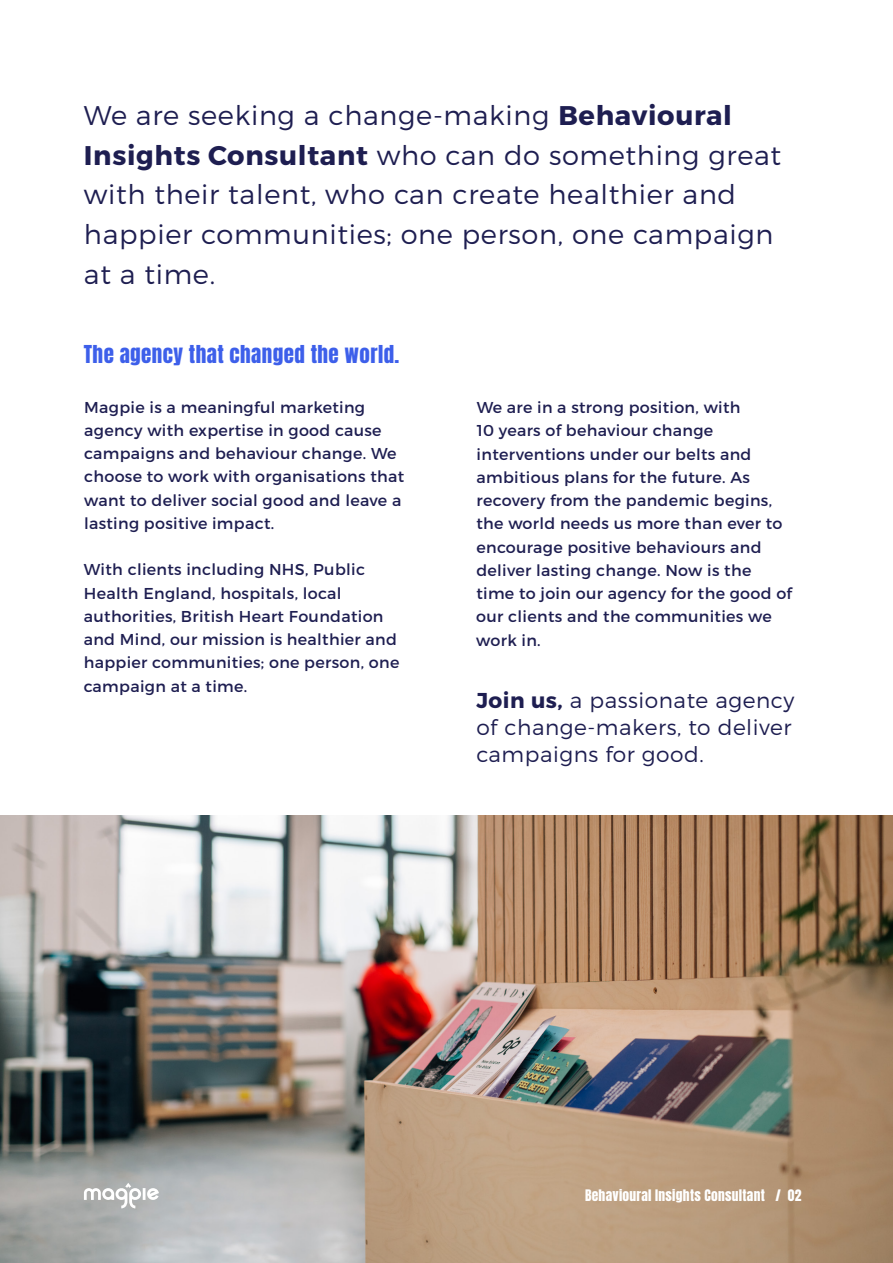
<style>
.page{position:relative;width:893px;height:1263px;background:#fff}
.page>*{position:absolute;margin:0;border:0;box-sizing:border-box;transform-origin:0 0}
.t1{font:300 27px/39.8px "Montserrat";letter-spacing:.025em;color:#1e1e51}
.t2{font:300 21.45px/27px "Montserrat";letter-spacing:.025em;color:#1e1e51}
.t3{font:21px "Anton";letter-spacing:.02em;color:#3d5fea}
.t4{font:15.75px/23.2px "Montserrat";letter-spacing:.02em;color:#1e1e51}
.t5{font:13.5px "Anton";letter-spacing:.02em;color:#fff}
.s1{font-weight:700}
</style>
<div class="page">
<img style="left:0;top:816px;width:893px;height:447px">
<svg style="left:84px;top:1183px;width:75px;height:25px"></svg>
<h1 class="t1" style="left:84px;top:95px;width:699px">We are seeking a change-making <span class="s1">Behavioural Insights Consultant</span> who can do something great with their talent, who can create healthier and happier communities; one person, one campaign at a time.</h1>
<h3 class="t3" style="left:84px;top:344px;width:317px">The agency that changed the world.</h3>
<p class="t4" style="left:84px;top:395px;width:322px">Magpie is a meaningful marketing agency with expertise in good cause campaigns and behaviour change. We choose to work with organisations that want to deliver social good and leave a lasting positive impact.</p>
<p class="t4" style="left:84px;top:558px;width:317px">With clients including NHS, Public Health England, hospitals, local authorities, British Heart Foundation and Mind, our mission is healthier and happier communities; one person, one campaign at a time.</p>
<p class="t4" style="left:476px;top:396px;width:317px">We are in a strong position, with<br>10 years of behaviour change interventions under our belts and ambitious plans for the future. As recovery from the pandemic begins, the world needs us more than ever to encourage positive behaviours and deliver lasting change. Now is the time to join our agency for the good of our clients and the communities we work in.</p>
<h2 class="t2" style="left:476px;top:687px;width:320px"><span class="s1">Join us,</span> a passionate agency of change-makers, to deliver campaigns for good.</h2>
<p class="t5" style="left:585px;top:1188px;width:218px">Behavioural Insights Consultant / 02</p>
</div>
